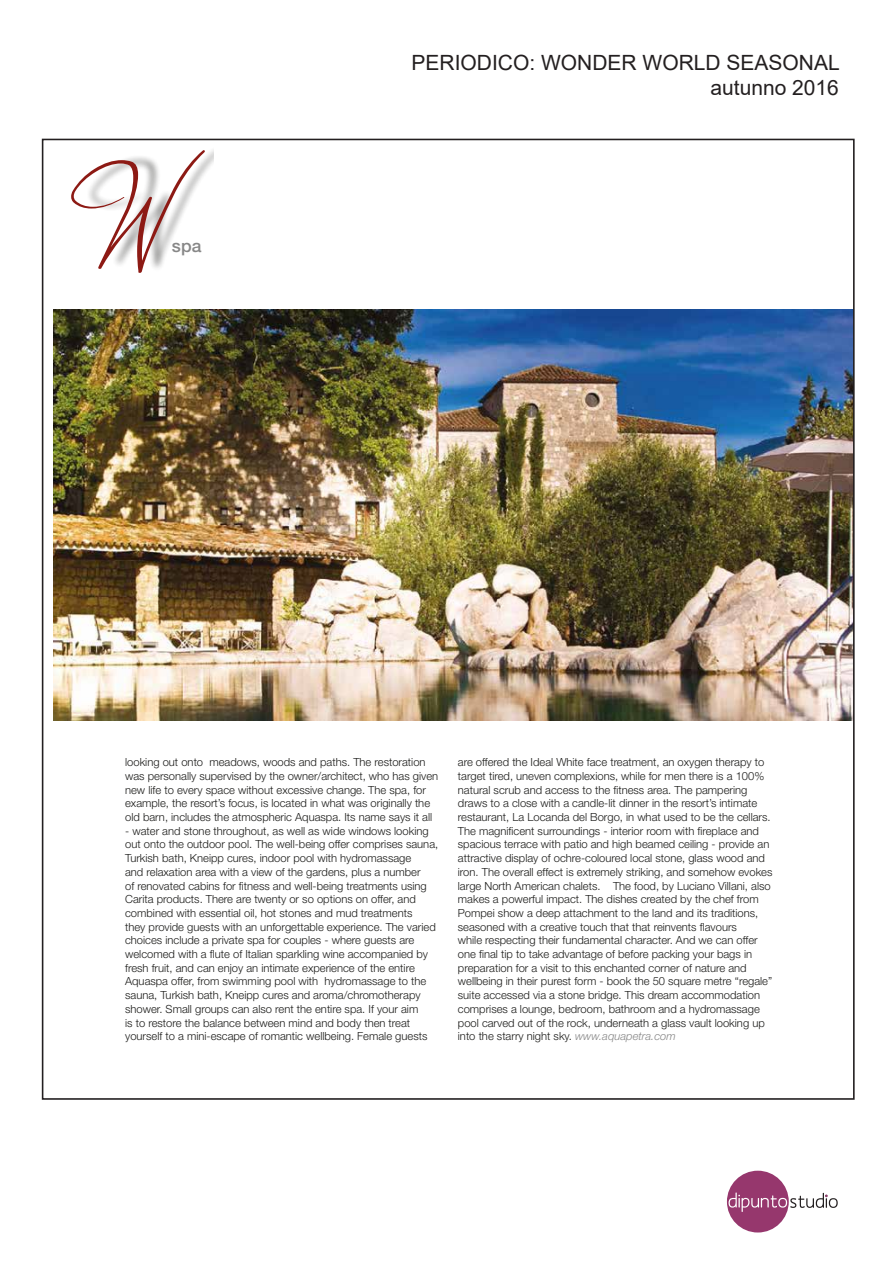
<style>
.page{position:relative;width:893px;height:1263px;background:#fff}
.page>*{position:absolute;margin:0;border:0;box-sizing:border-box;transform-origin:0 0}
.t1{font:163.05px "Windsong";color:#8d1a14}
.t2{font:21px/25.2px "Arial";color:#231f20;text-align:right}
.t3{font:500 17.4px "Helvetica Neue LT Std";color:#878787}
.t4{font:300 11.25px/13.6px "Helvetica Neue LT Std";color:#1d1d1b}
.s1{font-style:italic;color:#878787}
</style>
<div class="page">
<div style="left:727px;top:1171px;width:62px;height:61px;background:#96376d;border-radius:50%"></div>
<svg style="left:728px;top:1192px;width:110px;height:20px"></svg>
<div style="left:74px;top:147px;width:139px;height:135px;background:#1d1d1b;opacity:.5"></div>
<img style="left:54px;top:310px;width:798px;height:411px">
<h1 class="t1" style="left:73px;top:112px;width:90px">W</h1>
<h3 class="t3" style="left:172px;top:235px;width:31px">spa</h3>
<h2 class="t2" style="left:411px;top:49px;width:430px">PERIODICO: WONDER WORLD SEASONAL autunno 2016</h2>
<p class="t4" style="left:125px;top:755px;width:315px">looking out onto meadows, woods and paths. The restoration was personally supervised by the owner/architect, who has given new life to every space without excessive change. The spa, for example, the resort’s focus, is located in what was originally the old barn, includes the atmospheric Aquaspa. Its name says it all</p>
<p class="t4" style="left:125px;top:824px;width:315px">- water and stone throughout, as well as wide windows looking out onto the outdoor pool. The well-being offer comprises sauna, Turkish bath, Kneipp cures, indoor pool with hydromassage<br>and relaxation area with a view of the gardens, plus a number<br>of renovated cabins for fitness and well-being treatments using Carita products. There are twenty or so options on offer, and combined with essential oil, hot stones and mud treatments<br>they provide guests with an unforgettable experience. The varied choices include a private spa for couples - where guests are welcomed with a flute of Italian sparkling wine accompanied by fresh fruit, and can enjoy an intimate experience of the entire Aquaspa offer, from swimming pool with hydromassage to the sauna, Turkish bath, Kneipp cures and aroma/chromotherapy shower. Small groups can also rent the entire spa. If your aim<br>is to restore the balance between mind and body then treat yourself to a mini-escape of romantic wellbeing. Female guests</p>
<p class="t4" style="left:458px;top:755px;width:316px">are offered the Ideal White face treatment, an oxygen therapy to target tired, uneven complexions, while for men there is a 100% natural scrub and access to the fitness area. The pampering draws to a close with a candle-lit dinner in the resort’s intimate restaurant, La Locanda del Borgo, in what used to be the cellars.<br>The magnificent surroundings - interior room with fireplace and spacious terrace with patio and high beamed ceiling - provide an attractive display of ochre-coloured local stone, glass wood and iron. The overall effect is extremely striking, and somehow evokes large North American chalets. The food, by Luciano Villani, also makes a powerful impact. The dishes created by the chef from Pompei show a deep attachment to the land and its traditions, seasoned with a creative touch that that reinvents flavours<br>while respecting their fundamental character. And we can offer one final tip to take advantage of before packing your bags in preparation for a visit to this enchanted corner of nature and wellbeing in their purest form - book the 50 square metre “regale” suite accessed via a stone bridge. This dream accommodation comprises a lounge, bedroom, bathroom and a hydromassage pool carved out of the rock, underneath a glass vault looking up into the starry night sky. <span class="s1">www.aquapetra.com</span></p>
</div>
